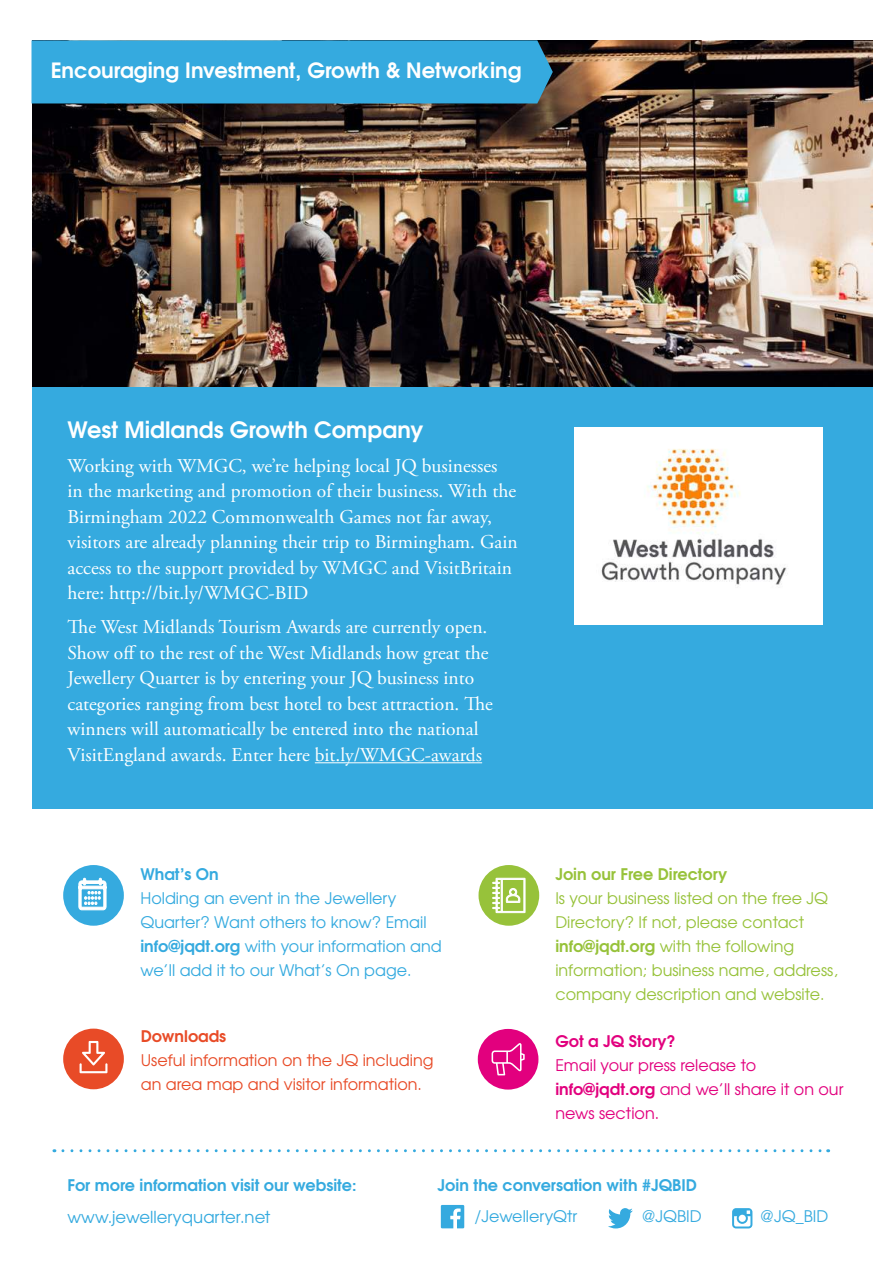
<style>
.page{position:relative;width:893px;height:1263px;background:#fff}
.page>*{position:absolute;margin:0;border:0;box-sizing:border-box;transform-origin:0 0}
.t1{font:700 22.5px "Te X Gyre Adventor";color:#fff}
.t2{font:700 21px "Te X Gyre Adventor";color:#fff}
.t3{font:19.5px/25.5px "Adobe Garamond Pro";color:#fff}
.t4{font:16.5px "Te X Gyre Adventor";color:#35aadf}
.t5{font:15.9px/24px "Te X Gyre Adventor";color:#97c23a}
.t6{font:15.9px/24px "Te X Gyre Adventor";color:#35aadf}
.t7{font:700 15.9px "Te X Gyre Adventor";color:#35aadf}
.t8{font:15.9px/24px "Te X Gyre Adventor";color:#e2007e}
.t9{font:15.9px/24px "Te X Gyre Adventor";color:#e84b27}
.t10{font:700 15.9px "Te X Gyre Adventor";color:#97c23a}
.t11{font:700 15.9px "Te X Gyre Adventor";color:#e2007e}
.t12{font:700 15.9px "Te X Gyre Adventor";color:#e84b27}
.s1{font-weight:700}
</style>
<div class="page">
<img style="left:32px;top:40px;width:840px;height:347px">
<div style="left:32px;top:387px;width:840px;height:422px;background:#35aadf"></div>
<div style="left:478px;top:865px;width:61px;height:61px;background:#97c23a;border-radius:50%"></div>
<div style="left:478px;top:1029px;width:60px;height:60px;background:#e2007e;border-radius:50%"></div>
<div style="left:63px;top:1028px;width:61px;height:61px;background:#e84b27;border-radius:50%"></div>
<svg style="left:492px;top:877px;width:34px;height:36px"></svg>
<svg style="left:80px;top:1041px;width:27px;height:32px"></svg>
<svg style="left:492px;top:1043px;width:33px;height:32px"></svg>
<div style="left:32px;top:40px;width:521px;height:63px;background:#35aadf"></div>
<hr style="left:315px;top:762px;width:167px;height:1px;background:#fff">
<svg style="left:63px;top:1149px;width:766px;height:3px"></svg>
<img style="left:574px;top:427px;width:249px;height:197px">
<div style="left:63px;top:865px;width:61px;height:61px;background:#35aadf;border-radius:50%"></div>
<svg style="left:78px;top:877px;width:29px;height:33px"></svg>
<svg style="left:608px;top:1208px;width:25px;height:20px"></svg>
<svg style="left:441px;top:1205px;width:23px;height:23px"></svg>
<svg style="left:732px;top:1208px;width:20px;height:20px"></svg>
<p class="t2" style="left:51px;top:62px;width:472px">Encouraging Investment, Growth &amp; Networking</p>
<p class="t1" style="left:68px;top:420px;width:357px">West Midlands Growth Company</p>
<p class="t3" style="left:68px;top:455px;width:452px">Working with WMGC, we’re helping local JQ businesses<br>in the marketing and promotion of their business. With the Birmingham 2022 Commonwealth Games not far away, visitors are already planning their trip to Birmingham. Gain access to the support provided by WMGC and VisitBritain here: http://bit.ly/WMGC-BID</p>
<p class="t3" style="left:68px;top:616px;width:427px">The West Midlands Tourism Awards are currently open.<br>Show off to the rest of the West Midlands how great the Jewellery Quarter is by entering your JQ business into categories ranging from best hotel to best attraction. The winners will automatically be entered into the national VisitEngland awards. Enter here bit.ly/WMGC-awards</p>
<p class="t7" style="left:140px;top:868px;width:80px">What’s On</p>
<p class="t6" style="left:140px;top:888px;width:303px">Holding an event in the Jewellery Quarter? Want others to know? Email <span class="s1">info@jqdt.org</span> with your information and we’ll add it to our What’s On page.</p>
<p class="t12" style="left:141px;top:1029px;width:87px">Downloads</p>
<p class="t9" style="left:141px;top:1049px;width:294px">Useful information on the JQ including an area map and visitor information.</p>
<p class="t10" style="left:555px;top:868px;width:173px">Join our Free Directory</p>
<p class="t5" style="left:555px;top:888px;width:284px">Is your business listed on the free JQ Directory? If not, please contact <span class="s1">info@jqdt.org</span> with the following information; business name, address, company description and website.</p>
<p class="t11" style="left:555px;top:1035px;width:122px">Got a JQ Story?</p>
<p class="t8" style="left:555px;top:1055px;width:290px">Email your press release to <span class="s1">info@jqdt.org</span> and we’ll share it on our news section.</p>
<p class="t7" style="left:68px;top:1179px;width:290px">For more information visit our website:</p>
<p class="t4" style="left:68px;top:1210px;width:204px">www.jewelleryquarter.net</p>
<p class="t7" style="left:438px;top:1179px;width:261px">Join the conversation with #JQBID</p>
<p class="t6" style="left:475px;top:1206px;width:104px">/JewelleryQtr</p>
<p class="t6" style="left:642px;top:1206px;width:62px">@JQBID</p>
<p class="t6" style="left:760px;top:1206px;width:70px">@JQ_BID</p>
</div>
